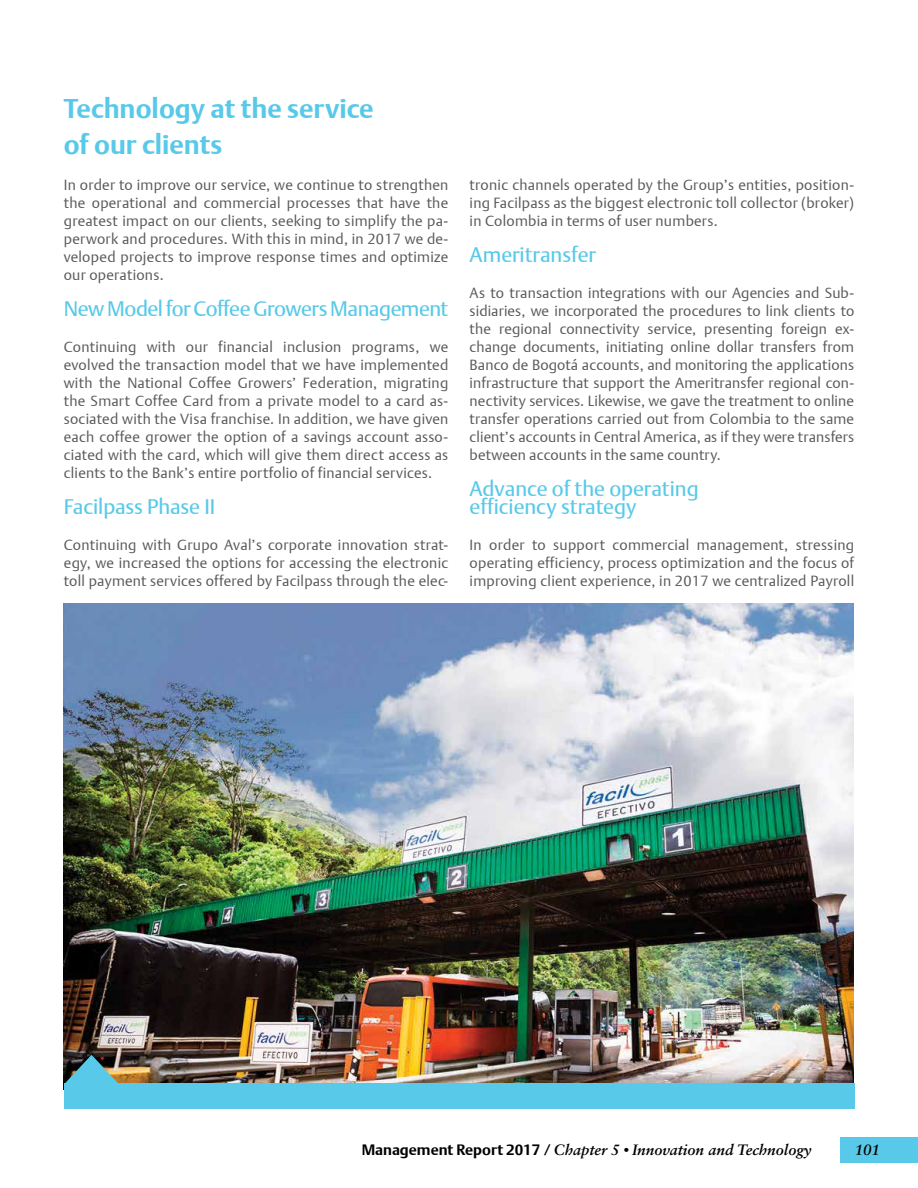
<style>
.page{position:relative;width:918px;height:1188px;background:#fff}
.page>*{position:absolute;margin:0;border:0;box-sizing:border-box;transform-origin:0 0}
.t1{font:700 27px/36px "DTL Argo T";color:#58c9e8}
.t2{font:21px/18px "DTL Argo T";letter-spacing:-.005em;color:#58c9e8}
.t3{font:21px "DTL Argo T";letter-spacing:-.025em;color:#58c9e8}
.t4{font:italic 700 15px "Sabon LT Std";color:#000}
.t5{font:14.7px/18px "DTL Argo T Light";letter-spacing:.02em;color:#58595b;text-align:justify}
.s1{font-family:"DTL Argo T";font-style:normal}
.s2{font-family:"Gill Sans";font-weight:600;font-style:normal}
</style>
<div class="page">
<img style="left:64px;top:604px;width:789px;height:479px">
<svg style="left:64px;top:1055px;width:55px;height:28px"></svg>
<div style="left:64px;top:1083px;width:790px;height:26px;background:#58c9e8"></div>
<div style="left:840px;top:1137px;width:78px;height:25px;background:#58c9e8"></div>
<h1 class="t1" style="left:64px;top:90px;width:312px">Technology at the service of our clients</h1>
<p class="t5" style="left:64px;top:175px;width:386px">In order to improve our service, we continue to strengthen the operational and commercial processes that have the greatest impact on our clients, seeking to simplify the pa&shy;perwork and procedures. With this in mind, in 2017 we de&shy;veloped projects to improve response times and optimize our operations.</p>
<h2 class="t3" style="left:64px;top:296px;width:386px">New Model for Coffee Growers Management</h2>
<p class="t5" style="left:64px;top:337px;width:386px">Continuing with our financial inclusion programs, we evolved the transaction model that we have implemented with the National Coffee Growers’ Federation, migrating the Smart Coffee Card from a private model to a card as&shy;sociated with the Visa franchise. In addition, we have given each coffee grower the option of a savings account asso&shy;ciated with the card, which will give them direct access as clients to the Bank’s entire portfolio of financial services.</p>
<h2 class="t2" style="left:64px;top:497px;width:153px">Facilpass Phase II</h2>
<p class="t5" style="left:64px;top:535px;width:386px">Continuing with Grupo Aval’s corporate innovation strat&shy;egy, we increased the options for accessing the electronic toll payment services offered by Facilpass through the elec-</p>
<p class="t5" style="left:470px;top:175px;width:386px">tronic channels operated by the Group’s entities, position&shy;ing Facilpass as the biggest electronic toll collector (broker) in Colombia in terms of user numbers.</p>
<h2 class="t2" style="left:470px;top:245px;width:128px">Ameritransfer</h2>
<p class="t5" style="left:470px;top:283px;width:386px">As to transaction integrations with our Agencies and Sub&shy;sidiaries, we incorporated the procedures to link clients to the regional connectivity service, presenting foreign ex&shy;change documents, initiating online dollar transfers from Banco de Bogotá accounts, and monitoring the applications infrastructure that support the Ameritransfer regional con&shy;nectivity services. Likewise, we gave the treatment to online transfer operations carried out from Colombia to the same client’s accounts in Central America, as if they were transfers between accounts in the same country.</p>
<h2 class="t2" style="left:470px;top:479px;width:231px">Advance of the operating efficiency strategy</h2>
<p class="t5" style="left:470px;top:535px;width:386px">In order to support commercial management, stressing operating efficiency, process optimization and the focus of improving client experience, in 2017 we centralized Payroll</p>
<p class="t4" style="left:362px;top:1141px;width:452px"><span class="s1">Management Report 2017</span> / Chapter 5 <span class="s2">•</span> Innovation and Technology</p>
<p class="t4" style="left:855px;top:1141px;width:27px">101</p>
</div>
